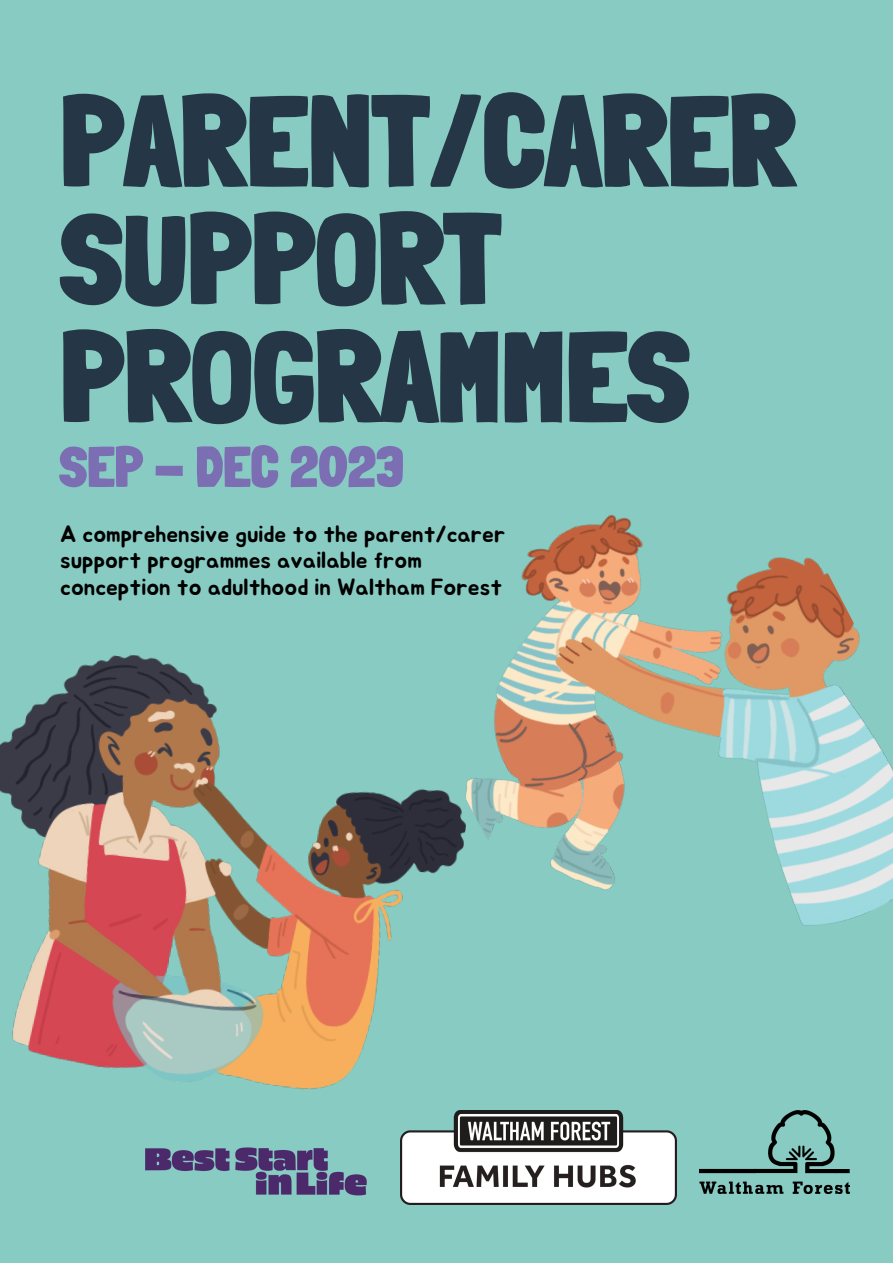
<style>
.page{position:relative;width:893px;height:1264px;background:#fff}
.page>*{position:absolute;margin:0;border:0;box-sizing:border-box;transform-origin:0 0}
.t1{font:900 128.4px/117.8px "Londrina Solid";color:#253746}
.t2{font:900 57px "Londrina Solid";color:#7b6eb3}
.t3{font:23.25px/26.7px "Jua";color:#000}
</style>
<div class="page">
<div style="left:0;top:0;width:892px;height:1262px;background:#88cbc2"></div>
<img style="left:0;top:655px;width:378px;height:435px">
<img style="left:699px;top:1110px;width:150px;height:83px">
<img style="left:145px;top:1147px;width:222px;height:49px">
<img style="left:401px;top:1110px;width:275px;height:94px">
<img style="left:378px;top:514px;width:514px;height:461px">
<p class="t1" style="left:60px;top:82px;width:736px">PARENT/CARER</p>
<p class="t1" style="left:60px;top:200px;width:631px">SUPPORT<br>PROGRAMMES</p>
<p class="t2" style="left:59px;top:433px;width:346px">SEP - DEC 2023</p>
<p class="t3" style="left:60px;top:521px;width:446px">A comprehensive guide to the parent/carer support programmes available from conception to adulthood in Waltham Forest</p>
</div>
